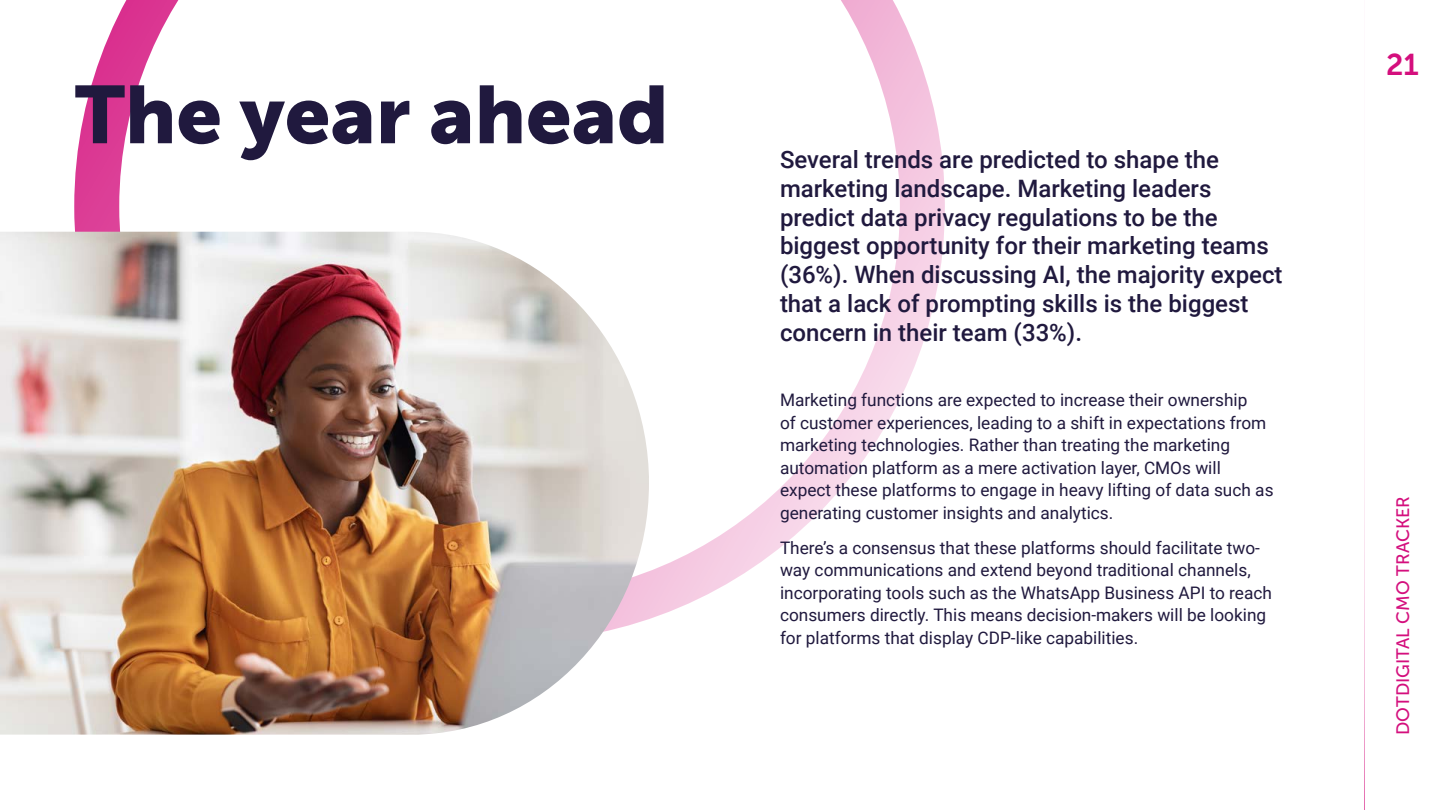
<style>
.page{position:relative;width:1440px;height:810px;background:#fff}
.page>*{position:absolute;margin:0;border:0;box-sizing:border-box;transform-origin:0 0}
.t1{font:81px "Museo Sans 900";color:#20193e}
.t2{font:30px "Museo Sans 700";color:#d40f7d}
.t3{font:500 24px/28.8px "Roboto";color:#20193e}
.t4{font:18px "Museo Sans 500";color:#d40f7d}
.t5{font:17.25px/22.5px "Roboto";color:#20193e}
</style>
<div class="page">
<svg style="left:74px;top:0;width:871px;height:619px"></svg>
<img style="left:0;top:232px;width:649px;height:503px">
<svg style="left:1364px;top:404px;width:1px;height:406px"></svg>
<h1 class="t1" style="left:75px;top:69px;width:595px">The year ahead</h1>
<p class="t3" style="left:780px;top:144px;width:504px">Several trends are predicted to shape the marketing landscape. Marketing leaders predict data privacy regulations to be the biggest opportunity for their marketing teams (36%). When discussing AI, the majority expect that a lack of prompting skills is the biggest concern in their team (33%).</p>
<p class="t5" style="left:780px;top:388px;width:495px">Marketing functions are expected to increase their ownership<br>of customer experiences, leading to a shift in expectations from marketing technologies. Rather than treating the marketing automation platform as a mere activation layer, CMOs will expect these platforms to engage in heavy lifting of data such as generating customer insights and analytics.</p>
<p class="t5" style="left:780px;top:536px;width:493px">There’s a consensus that these platforms should facilitate two&shy;way communications and extend beyond traditional channels, incorporating tools such as the WhatsApp Business API to reach consumers directly. This means decision-makers will be looking for platforms that display CDP-like capabilities.</p>
<h2 class="t2" style="left:1386px;top:48px;width:34px">21</h2>
<p class="t4" style="left:1393px;top:735px;width:240px;rotate:-90deg">DOTDIGITAL CMO TRACKER</p>
</div>
